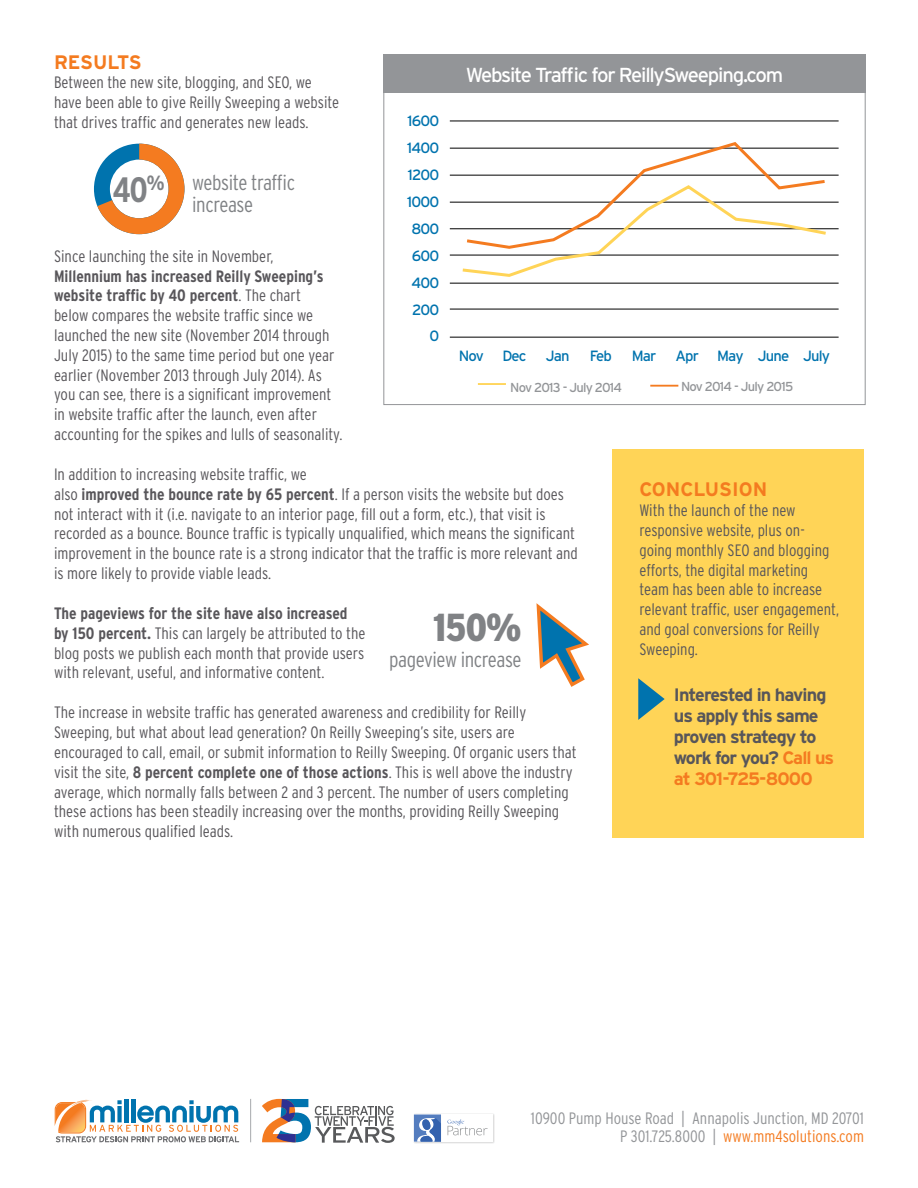
<style>
.page{position:relative;width:918px;height:1188px;background:#fff}
.page>*{position:absolute;margin:0;border:0;box-sizing:border-box;transform-origin:0 0}
.t1{font:900 condensed 39px "Interstate";color:#808285}
.t2{font:700 condensed 35.25px "Interstate";color:#808285}
.t3{font:300 condensed 21.3px/22.5px "Interstate";letter-spacing:-.02em;color:#808285}
.t4{font:20.25px "Interstate";letter-spacing:-.06em;color:#fff}
.t5{font:700 19.5px "Interstate";color:#f47b20}
.t6{font:700 18px/21px "Interstate";letter-spacing:-.05em;color:#58565a}
.t7{font:300 condensed 16.5px/19.8px "Interstate";color:#58565a}
.t8{font:300 condensed 16.5px/18px "Interstate";color:#939598;text-align:right}
.t9{font:14.85px/27px "Interstate";letter-spacing:-.06em;color:#0073ae;text-align:right}
.t10{font:13.05px "Interstate";letter-spacing:-.06em;color:#939598}
.s1{font-weight:700}
.s2{color:#f47b20}
</style>
<div class="page">
<div style="left:124px;top:1099px;width:5px;height:23px;background:#0073ae"></div>
<div style="left:131px;top:1099px;width:5px;height:23px;background:#0073ae"></div>
<svg style="left:55px;top:1100px;width:184px;height:42px"></svg>
<hr style="left:250px;top:1099px;width:1px;height:43px;background:#a7a9ac">
<svg style="left:262px;top:1099px;width:133px;height:44px"></svg>
<svg style="left:536px;top:603px;width:53px;height:84px"></svg>
<div style="left:383px;top:54px;width:483px;height:38px;background:#939598"></div>
<hr style="left:478px;top:383px;width:28px;height:2px;background:#ffd457">
<hr style="left:650px;top:385px;width:28px;height:2px;background:#f47b20">
<hr style="left:450px;top:121px;width:389px;height:1px;background:#000">
<hr style="left:450px;top:148px;width:389px;height:1px;background:#000">
<hr style="left:450px;top:175px;width:389px;height:1px;background:#000">
<hr style="left:450px;top:202px;width:389px;height:1px;background:#000">
<hr style="left:450px;top:229px;width:389px;height:1px;background:#000">
<hr style="left:450px;top:255px;width:389px;height:1px;background:#000">
<hr style="left:450px;top:283px;width:389px;height:1px;background:#000">
<hr style="left:450px;top:309px;width:389px;height:1px;background:#000">
<hr style="left:450px;top:337px;width:389px;height:1px;background:#000">
<svg style="left:459px;top:142px;width:370px;height:135px"></svg>
<svg style="left:94px;top:144px;width:91px;height:90px"></svg>
<div style="left:612px;top:449px;width:252px;height:389px;background:#ffd457"></div>
<svg style="left:638px;top:678px;width:27px;height:42px"></svg>
<img style="left:413px;top:1113px;width:82px;height:31px">
<div style="left:414px;top:1115px;width:79px;height:27px;background:#fff"></div>
<div style="left:414px;top:1115px;width:27px;height:27px;background:#547dbf"></div>
<svg style="left:447px;top:1119px;width:41px;height:16px"></svg>
<svg style="left:417px;top:1118px;width:24px;height:24px"></svg>
<p class="t5" style="left:54px;top:51px;width:89px">RESULTS</p>
<p class="t7" style="left:54px;top:73px;width:287px">Between the new site, blogging, and SEO, we have been able to give Reilly Sweeping a website that drives traffic and generates new leads.</p>
<p class="t4" style="left:466px;top:63px;width:319px">Website Traffic for ReillySweeping.com</p>
<p class="t9" style="left:407px;top:107px;width:33px">1600<br>1400<br>1200<br>1000<br>800<br>600<br>400<br>200<br>0</p>
<h2 class="t2" style="left:113px;top:170px;width:53px">40<sup>%</sup></h2>
<p class="t3" style="left:192px;top:171px;width:104px">website traffic increase</p>
<p class="t7" style="left:54px;top:246px;width:221px">Since launching the site in November,</p>
<p class="t7" style="left:54px;top:266px;width:290px"><span class="s1">Millennium has increased Reilly Sweeping’s website traffic by 40 percent</span>. The chart<br>below compares the website traffic since we launched the new site (November 2014 through July 2015) to the same time period but one year earlier (November 2013 through July 2014). As you can see, there is a significant improvement in website traffic after the launch, even after accounting for the spikes and lulls of seasonality.</p>
<p class="t7" style="left:54px;top:464px;width:525px">In addition to increasing website traffic, we<br>also <span class="s1">improved the bounce rate by 65 percent</span>. If a person visits the website but does not interact with it (i.e. navigate to an interior page, fill out a form, etc.), that visit is recorded as a bounce. Bounce traffic is typically unqualified, which means the significant improvement in the bounce rate is a strong indicator that the traffic is more relevant and is more likely to provide viable leads.</p>
<p class="t7" style="left:54px;top:603px;width:313px"><span class="s1">The pageviews for the site have also increased by 150 percent.</span> This can largely be attributed to the blog posts we publish each month that provide users with relevant, useful, and informative content.</p>
<p class="t7" style="left:54px;top:703px;width:524px">The increase in website traffic has generated awareness and credibility for Reilly Sweeping, but what about lead generation? On Reilly Sweeping’s site, users are encouraged to call, email, or submit information to Reilly Sweeping. Of organic users that visit the site, <span class="s1">8 percent complete one of those actions</span>. This is well above the industry average, which normally falls between 2 and 3 percent. The number of users completing these actions has been steadily increasing over the months, providing Reilly Sweeping with numerous qualified leads.</p>
<p class="t9" style="left:459px;top:342px;width:69px">Nov Dec</p>
<p class="t9" style="left:546px;top:342px;width:25px">Jan</p>
<p class="t9" style="left:590px;top:342px;width:24px">Feb</p>
<p class="t9" style="left:632px;top:342px;width:26px">Mar</p>
<p class="t9" style="left:676px;top:342px;width:156px">Apr May June July</p>
<p class="t10" style="left:510px;top:380px;width:113px">Nov 2013 - July 2014</p>
<p class="t10" style="left:681px;top:380px;width:114px">Nov 2014 - July 2015</p>
<p class="t5" style="left:639px;top:479px;width:129px">CONCLUSION</p>
<p class="t7" style="left:639px;top:500px;width:201px">With the launch of the new responsive website, plus on&shy;going monthly SEO and blogging efforts, the digital marketing team has been able to increase relevant traffic, user engagement, and goal conversions for Reilly<br>Sweeping.</p>
<p class="t6" style="left:674px;top:684px;width:162px">Interested in having us apply this same proven strategy to work for you? <span class="s2">Call us at 301-725-8000</span></p>
<h1 class="t1" style="left:433px;top:606px;width:90px">150%</h1>
<p class="t3" style="left:389px;top:648px;width:134px">pageview increase</p>
<p class="t8" style="left:531px;top:1109px;width:335px">10900 Pump House Road | Annapolis Junction, MD 20701<br>P 301.725.8000 | <span class="s2">www.mm4solutions.com</span></p>
</div>
